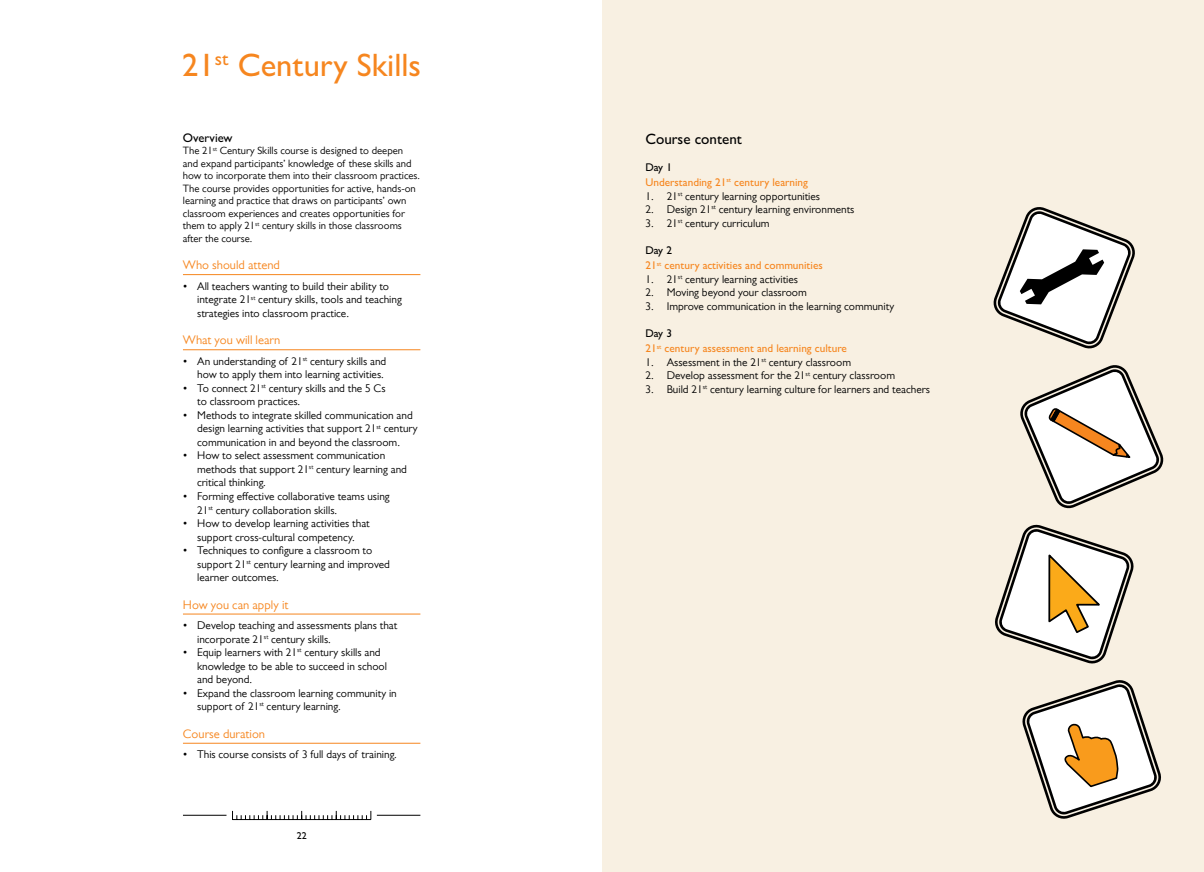
<style>
.page{position:relative;width:1204px;height:872px;background:#fff}
.page>*{position:absolute;margin:0;border:0;box-sizing:border-box;transform-origin:0 0}
.t1{font:500 32.5px "Gill Sans MT Pro";color:#f6861f}
.t2{font:500 15px "Gill Sans MT Pro";color:#000}
.t3{font:12.5px "Gill Sans MT Pro";color:#f6861f}
.t4{font:500 12.5px "Gill Sans MT Pro";color:#000}
.t5{font:11.25px/13.5px "Gill Sans MT Pro";color:#000}
.t6{font:500 11.25px/15px "Gill Sans MT Pro";color:#f6861f}
.t7{font:10.62px/12.5px "Gill Sans MT Pro";color:#000}
.t8{font:500 10px "Gill Sans MT Pro";color:#000}
.s1{color:#000}
</style>
<div class="page">
<div style="left:603px;top:0;width:601px;height:871px;background:#f8f0e2"></div>
<svg style="left:232px;top:810px;width:140px;height:9px"></svg>
<hr style="left:232px;top:819px;width:139px;height:1px;background:#000">
<hr style="left:183px;top:814px;width:43px;height:1px;background:#000">
<hr style="left:377px;top:814px;width:43px;height:1px;background:#000">
<hr style="left:183px;top:274px;width:237px;height:1px;background:#f6861f">
<hr style="left:183px;top:349px;width:237px;height:1px;background:#f6861f">
<hr style="left:183px;top:613px;width:237px;height:1px;background:#f6861f">
<hr style="left:183px;top:742px;width:237px;height:1px;background:#f6861f">
<svg style="left:993px;top:207px;width:142px;height:142px"></svg>
<svg style="left:995px;top:524px;width:139px;height:140px"></svg>
<svg style="left:1022px;top:680px;width:139px;height:139px"></svg>
<svg style="left:1020px;top:365px;width:144px;height:144px"></svg>
<h1 class="t1" style="left:182px;top:46px;width:240px">21<sup>st</sup> Century Skills</h1>
<p class="t4" style="left:183px;top:130px;width:51px">Overview</p>
<p class="t7" style="left:183px;top:144px;width:238px">The 21<sup>st</sup> Century Skills course is designed to deepen and expand participants’ knowledge of these skills and how to incorporate them into their classroom practices.<br>The course provides opportunities for active, hands-on learning and practice that draws on participants’ own classroom experiences and creates opportunities for them to apply 21<sup>st</sup> century skills in those classrooms after the course.</p>
<p class="t3" style="left:183px;top:258px;width:98px">Who should attend</p>
<p class="t5" style="left:197px;top:279px;width:206px;text-indent:-14px">• All teachers wanting to build their ability to integrate 21<sup>st</sup> century skills, tools and teaching strategies into classroom practice.</p>
<p class="t3" style="left:183px;top:333px;width:99px">What you will learn</p>
<p class="t5" style="left:183px;top:354px;width:205px;text-align:right">• An understanding of 21<sup>st</sup> century skills and how to apply them into learning activities.</p>
<p class="t5" style="left:197px;top:381px;width:190px;text-indent:-14px">• To connect 21<sup>st</sup> century skills and the 5 Cs to classroom practices.</p>
<p class="t5" style="left:197px;top:408px;width:222px;text-indent:-14px">• Methods to integrate skilled communication and design learning activities that support 21<sup>st</sup> century communication in and beyond the classroom.</p>
<p class="t5" style="left:197px;top:449px;width:211px;text-indent:-14px">• How to select assessment communication methods that support 21<sup>st</sup> century learning and critical thinking.</p>
<p class="t5" style="left:197px;top:489px;width:194px;text-indent:-14px">• Forming effective collaborative teams using<br>21<sup>st</sup> century collaboration skills.</p>
<p class="t5" style="left:183px;top:516px;width:188px;text-align:center">• How to develop learning activities that support cross-cultural competency.</p>
<p class="t5" style="left:197px;top:543px;width:194px;text-indent:-14px">• Techniques to configure a classroom to support 21<sup>st</sup> century learning and improved learner outcomes.</p>
<p class="t3" style="left:183px;top:597px;width:107px">How you can apply it</p>
<p class="t5" style="left:197px;top:618px;width:202px;text-indent:-14px">• Develop teaching and assessments plans that incorporate 21<sup>st</sup> century skills.</p>
<p class="t5" style="left:197px;top:645px;width:191px;text-indent:-14px">• Equip learners with 21<sup>st</sup> century skills and knowledge to be able to succeed in school and beyond.</p>
<p class="t5" style="left:197px;top:686px;width:201px;text-indent:-14px">• Expand the classroom learning community in support of 21<sup>st</sup> century learning.</p>
<p class="t3" style="left:183px;top:726px;width:84px">Course duration</p>
<p class="t5" style="left:183px;top:747px;width:215px">• This course consists of 3 full days of training.</p>
<p class="t8" style="left:297px;top:829px;width:11px">22</p>
<h2 class="t2" style="left:645px;top:130px;width:98px">Course content</h2>
<p class="t6" style="left:645px;top:160px;width:164px"><span class="s1">Day 1<br></span>Understanding 21<sup>st</sup> century learning</p>
<p class="t5" style="left:645px;top:189px;width:176px">1. 21<sup>st</sup> century learning opportunities</p>
<p class="t5" style="left:645px;top:202px;width:211px">2. Design 21<sup>st</sup> century learning environments</p>
<p class="t5" style="left:645px;top:216px;width:126px">3. 21<sup>st</sup> century curriculum</p>
<p class="t6" style="left:645px;top:243px;width:179px"><span class="s1">Day 2<br></span>21<sup>st</sup> century activities and communities</p>
<p class="t5" style="left:645px;top:272px;width:154px">1. 21<sup>st</sup> century learning activities</p>
<p class="t5" style="left:645px;top:285px;width:163px">2. Moving beyond your classroom</p>
<p class="t5" style="left:645px;top:299px;width:250px">3. Improve communication in the learning community</p>
<p class="t6" style="left:645px;top:326px;width:203px"><span class="s1">Day 3<br></span>21<sup>st</sup> century assessment and learning culture</p>
<p class="t5" style="left:645px;top:355px;width:207px">1. Assessment in the 21<sup>st</sup> century classroom</p>
<p class="t5" style="left:645px;top:368px;width:251px">2. Develop assessment for the 21<sup>st</sup> century classroom</p>
<p class="t5" style="left:645px;top:382px;width:286px">3. Build 21<sup>st</sup> century learning culture for learners and teachers</p>
</div>
